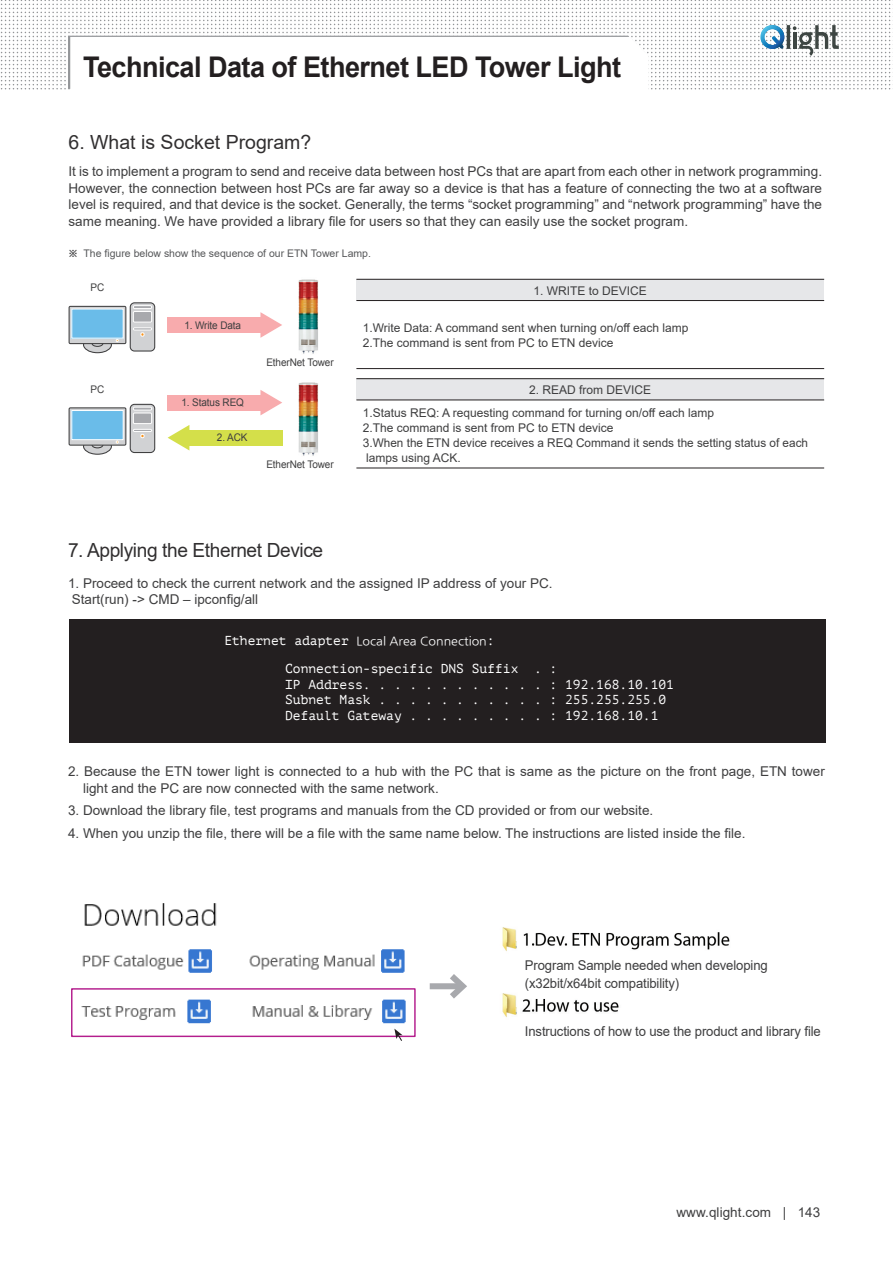
<style>
.page{position:relative;width:893px;height:1263px;background:#fff}
.page>*{position:absolute;margin:0;border:0;box-sizing:border-box;transform-origin:0 0}
.t1{font:700 28.5px "Arial";letter-spacing:-.02em;color:#231f20;scale:.95 1}
.t2{font:19.5px "Arial";letter-spacing:-.02em;color:#312f30}
.t3{font:19.5px "Arial";color:#312f30}
.t4{font:13.5px/16.5px "Arial";color:#3e3e3f;text-align:justify}
.t5{font:12.9px/15.6px "PT Mono";color:#fff}
.t6{font:12px/15px "Arial";color:#3e3e3f}
.t7{font:11.85px "Nanum Gothic";color:#fff;scale:1.05 1}
.t8{font:10.5px "Arial";letter-spacing:-.01em;color:#3e3e3f;scale:.95 1}
.t9{font:10.5px "Arial";color:#57585a}
.s1{font-family:"YDIYGO330";font-size:12px;color:#3e3e3f}
.s2{font-family:"PT Mono";font-size:12.9px}
</style>
<div class="page">
<img style="left:0;top:0;width:893px;height:90px">
<svg style="left:760px;top:25px;width:79px;height:31px"></svg>
<div style="left:356px;top:279px;width:468px;height:22px;background:#e6e7e9"></div>
<hr style="left:356px;top:279px;width:468px;height:1px;background:#231f20">
<hr style="left:356px;top:300px;width:468px;height:1px;background:#231f20">
<hr style="left:356px;top:368px;width:468px;height:1px;background:#231f20">
<div style="left:356px;top:379px;width:468px;height:21px;background:#e6e7e9"></div>
<hr style="left:356px;top:378px;width:468px;height:1px;background:#231f20">
<hr style="left:356px;top:400px;width:468px;height:1px;background:#231f20">
<hr style="left:356px;top:468px;width:468px;height:1px;background:#231f20">
<svg style="left:69px;top:306px;width:57px;height:38px"></svg>
<div style="left:69px;top:306px;width:57px;height:38px;border:1px solid #3e3e3f"></div>
<div style="left:72px;top:309px;width:51px;height:29px;background:#6abce9"></div>
<div style="left:71px;top:309px;width:53px;height:29px;border:1px solid #fff"></div>
<svg style="left:82px;top:338px;width:37px;height:16px"></svg>
<div style="left:130px;top:303px;width:25px;height:48px;background:#d1d2d4;border-radius:4px"></div>
<div style="left:130px;top:302px;width:25px;height:50px;border:1px solid #3e3e3f;border-radius:4px"></div>
<div style="left:133px;top:305px;width:19px;height:4px;border:1px solid #fff"></div>
<div style="left:133px;top:327px;width:19px;height:3px;border:1px solid #fff"></div>
<div style="left:133px;top:311px;width:19px;height:11px;background:#a8a9ad"></div>
<div style="left:133px;top:311px;width:19px;height:11px;border:1px solid #fff"></div>
<svg style="left:133px;top:328px;width:19px;height:9px"></svg>
<div style="left:69px;top:408px;width:57px;height:37px;background:#d1d2d4"></div>
<div style="left:69px;top:407px;width:57px;height:39px;border:1px solid #3e3e3f"></div>
<div style="left:72px;top:410px;width:51px;height:30px;background:#6abce9"></div>
<div style="left:71px;top:410px;width:53px;height:30px;border:1px solid #fff"></div>
<svg style="left:82px;top:439px;width:37px;height:16px"></svg>
<div style="left:130px;top:404px;width:25px;height:48px;background:#d1d2d4;border-radius:4px"></div>
<div style="left:130px;top:404px;width:25px;height:49px;border:1px solid #3e3e3f;border-radius:4px"></div>
<div style="left:133px;top:407px;width:19px;height:3px;border:1px solid #fff"></div>
<div style="left:133px;top:413px;width:19px;height:11px;background:#a8a9ad"></div>
<div style="left:133px;top:413px;width:19px;height:11px;border:1px solid #fff"></div>
<svg style="left:133px;top:429px;width:19px;height:9px"></svg>
<div style="left:168px;top:317px;width:99px;height:15px;background:#f8abad"></div>
<svg style="left:260px;top:312px;width:22px;height:26px"></svg>
<div style="left:168px;top:395px;width:99px;height:15px;background:#f8abad"></div>
<svg style="left:260px;top:390px;width:22px;height:25px"></svg>
<div style="left:183px;top:430px;width:99px;height:15px;background:#d4df4a"></div>
<svg style="left:168px;top:425px;width:21px;height:25px"></svg>
<img style="left:299px;top:279px;width:19px;height:75px">
<img style="left:299px;top:382px;width:19px;height:74px">
<div style="left:430px;top:983px;width:33px;height:6px;background:#a8a9ad"></div>
<svg style="left:443px;top:974px;width:24px;height:25px"></svg>
<img style="left:502px;top:927px;width:228px;height:24px">
<img style="left:502px;top:993px;width:117px;height:24px">
<div style="left:69px;top:619px;width:757px;height:123px;background:#231f20"></div>
<svg style="left:68px;top:36px;width:581px;height:54px"></svg>
<img style="left:72px;top:903px;width:336px;height:135px">
<div style="left:71px;top:988px;width:345px;height:49px;border:1px solid #b41e8d"></div>
<svg style="left:394px;top:1028px;width:9px;height:13px"></svg>
<p class="t1" style="left:83px;top:47px;width:568px">Technical Data of Ethernet LED Tower Light</p>
<p class="t3" style="left:69px;top:129px;width:244px">6. What is Socket Program?</p>
<p class="t4" style="left:69px;top:163px;width:755px">It is to implement a program to send and receive data between host PCs that are apart from each other in network programming.<br>However, the connection between host PCs are far away so a device is that has a feature of connecting the two at a software level is required, and that device is the socket. Generally, the terms “socket programming” and “network programming” have the same meaning. We have provided a library file for users so that they can easily use the socket program.</p>
<p class="t9" style="left:67px;top:246px;width:305px"><span class="s1">※</span> The figure below show the sequence of our ETN Tower Lamp.</p>
<p class="t8" style="left:91px;top:281px;width:16px">PC</p>
<p class="t8" style="left:91px;top:382px;width:16px">PC</p>
<p class="t8" style="left:184px;top:318px;width:61px">1. Write Data</p>
<p class="t8" style="left:181px;top:396px;width:67px">1. Status REQ</p>
<p class="t8" style="left:217px;top:431px;width:34px">2. ACK</p>
<p class="t8" style="left:266px;top:356px;width:72px">EtherNet Tower</p>
<p class="t8" style="left:266px;top:457px;width:72px">EtherNet Tower</p>
<p class="t6" style="left:534px;top:283px;width:115px">1. WRITE to DEVICE</p>
<p class="t6" style="left:363px;top:320px;width:327px">1.Write Data: A command sent when turning on/off each lamp</p>
<p class="t6" style="left:363px;top:335px;width:252px">2.The command is sent from PC to ETN device</p>
<p class="t6" style="left:529px;top:383px;width:124px">2. READ from DEVICE</p>
<p class="t6" style="left:363px;top:405px;width:353px">1.Status REQ: A requesting command for turning on/off each lamp</p>
<p class="t6" style="left:363px;top:420px;width:252px">2.The command is sent from PC to ETN device</p>
<p class="t6" style="left:363px;top:435px;width:447px">3.When the ETN device receives a REQ Command it sends the setting status of each lamps using ACK.</p>
<p class="t2" style="left:68px;top:537px;width:257px">7. Applying the Ethernet Device</p>
<p class="t4" style="left:68px;top:574px;width:486px">1. Proceed to check the current network and the assigned IP address of your PC.</p>
<p class="t4" style="left:72px;top:591px;width:188px">Start(run) -&gt; CMD – ipconfig/all</p>
<p class="t7" style="left:224px;top:635px;width:259px"><span class="s2">Ethernet adapter</span> Local Area Connection<span class="s2">:</span></p>
<p class="t5" style="left:285px;top:661px;width:390px">Connection-specific DNS Suffix . :<br>IP Address. . . . . . . . . . . . : 192.168.10.101<br>Subnet Mask . . . . . . . . . . . : 255.255.255.0<br>Default Gateway . . . . . . . . . : 192.168.10.1</p>
<p class="t4" style="left:83px;top:763px;width:743px;text-indent:-15px">2. Because the ETN tower light is connected to a hub with the PC that is same as the picture on the front page, ETN tower light and the PC are now connected with the same network.</p>
<p class="t4" style="left:68px;top:802px;width:587px">3. Download the library file, test programs and manuals from the CD provided or from our website.</p>
<p class="t4" style="left:68px;top:825px;width:679px">4. When you unzip the file, there will be a file with the same name below. The instructions are listed inside the file.</p>
<p class="t4" style="left:525px;top:957px;width:244px">Program Sample needed when developing</p>
<p class="t4" style="left:525px;top:975px;width:156px">(x32bit/x64bit compatibility)</p>
<p class="t4" style="left:525px;top:1023px;width:297px">Instructions of how to use the product and library file</p>
<p class="t4" style="left:676px;top:1203px;width:145px">www.qlight.com | 143</p>
</div>
